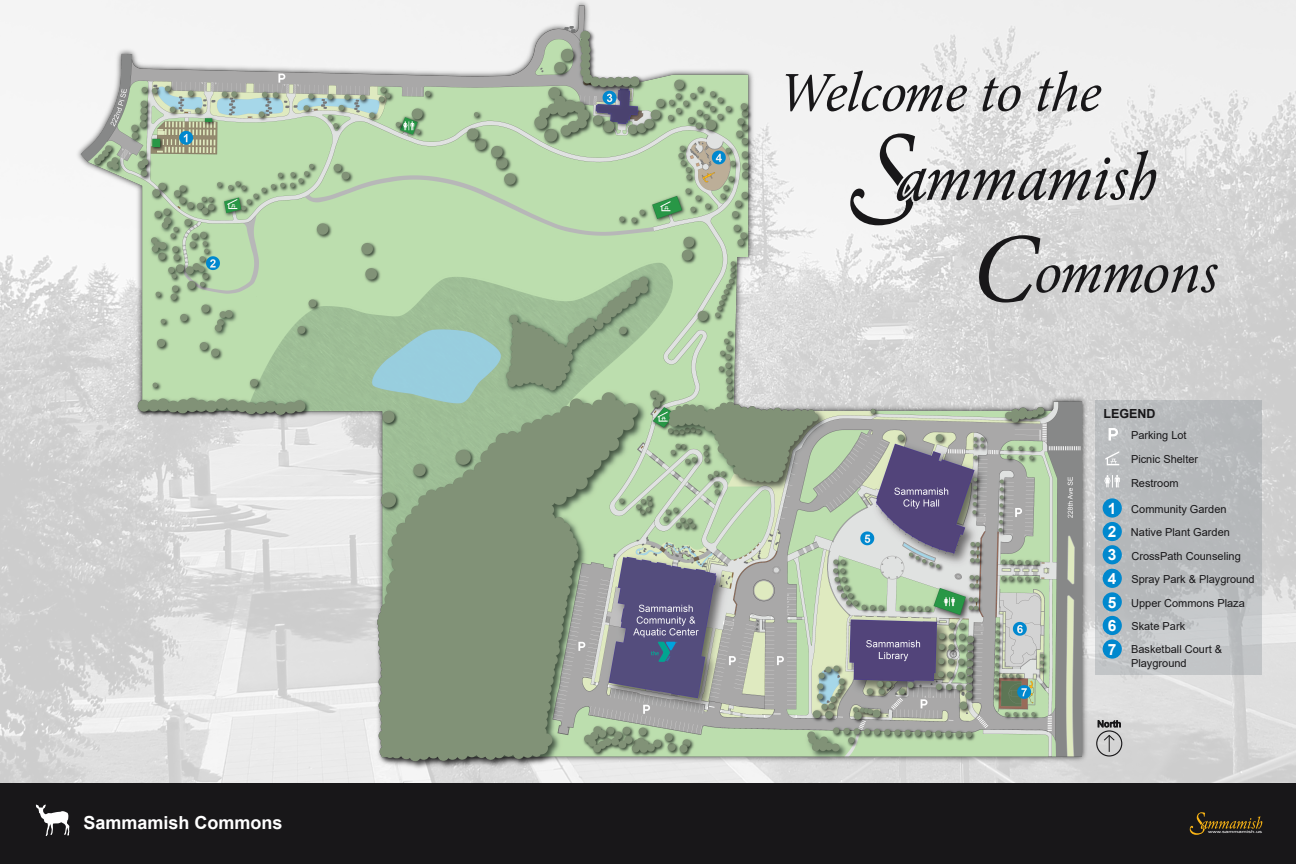
<style>
.page{position:relative;width:1296px;height:864px;background:#fff}
.page>*{position:absolute;margin:0;border:0;box-sizing:border-box;transform-origin:0 0}
.t1{font:italic 99px "Minion Pro";color:#181719}
.t2{font:italic 60px "Minion Pro";color:#181719}
.t3{font:italic 56.5px "Minion Pro";color:#181719}
.t4{font:700 18px "Arial";color:#fff}
.t5{font:700 15.5px "Arial";color:#fff}
.t6{font:700 12.5px "Arial";color:#181719}
.t7{font:11px/13.2px "Arial";color:#181719}
.t8{font:3.95px "Arial Narrow";color:#fff;scale:1.85 1}
</style>
<div class="page">
<img style="left:0;top:0;width:1296px;height:783px">
<div style="left:0;top:783px;width:1296px;height:81px;background:#181719"></div>
<div style="left:1095px;top:400px;width:166px;height:275px;background:linear-gradient(to bottom,#b5b7ba,#c0c3c6)"></div>
<svg style="left:1103px;top:734px;width:13px;height:18px"></svg>
<div style="left:1096px;top:730px;width:26px;height:27px;border:1px solid #181719;border-radius:50%"></div>
<svg style="left:1098px;top:720px;width:23px;height:8px"></svg>
<svg style="left:1109px;top:428px;width:9px;height:13px"></svg>
<svg style="left:1104px;top:475px;width:16px;height:13px"></svg>
<svg style="left:1105px;top:451px;width:14px;height:14px"></svg>
<div style="left:1103px;top:498px;width:19px;height:20px;background:#0088ce;border-radius:50%"></div>
<div style="left:1103px;top:522px;width:19px;height:19px;background:#0088ce;border-radius:50%"></div>
<div style="left:1103px;top:545px;width:19px;height:19px;background:#0088ce;border-radius:50%"></div>
<div style="left:1103px;top:569px;width:19px;height:19px;background:#0088ce;border-radius:50%"></div>
<div style="left:1103px;top:592px;width:19px;height:20px;background:#0088ce;border-radius:50%"></div>
<div style="left:1103px;top:616px;width:19px;height:19px;background:#0088ce;border-radius:50%"></div>
<div style="left:1103px;top:639px;width:19px;height:20px;background:#0088ce;border-radius:50%"></div>
<svg style="left:36px;top:805px;width:33px;height:31px"></svg>
<svg style="left:1190px;top:812px;width:72px;height:23px"></svg>
<img style="left:73px;top:0;width:1017px;height:773px">
<svg style="left:850px;top:133px;width:306px;height:92px"></svg>
<svg style="left:906px;top:85px;width:37px;height:27px"></svg>
<svg style="left:1201px;top:264px;width:17px;height:29px"></svg>
<svg style="left:1062px;top:264px;width:81px;height:29px;background:#8d8d8e"></svg>
<p class="t4" style="left:84px;top:810px;width:201px">Sammamish Commons</p>
<p class="t3" style="left:777px;top:54px;width:332px">Welco e to the</p>
<p class="t1" style="left:970px;top:202px;width:76px">C</p>
<p class="t2" style="left:1033px;top:232px;width:175px">o on</p>
<p class="t6" style="left:1103px;top:405px;width:54px">LEGEND</p>
<p class="t5" style="left:1108px;top:497px;width:10px">1</p>
<p class="t5" style="left:1108px;top:521px;width:10px">2</p>
<p class="t5" style="left:1108px;top:544px;width:10px">3</p>
<p class="t5" style="left:1108px;top:568px;width:10px">4</p>
<p class="t5" style="left:1108px;top:591px;width:10px">5</p>
<p class="t5" style="left:1108px;top:615px;width:10px">6</p>
<p class="t5" style="left:1108px;top:638px;width:10px">7</p>
<p class="t7" style="left:1131px;top:428px;width:57px">Parking Lot</p>
<p class="t7" style="left:1131px;top:453px;width:69px">Picnic Shelter</p>
<p class="t7" style="left:1131px;top:476px;width:49px">Restroom</p>
<p class="t7" style="left:1131px;top:502px;width:97px">Community Garden</p>
<p class="t7" style="left:1131px;top:526px;width:101px">Native Plant Garden</p>
<p class="t7" style="left:1131px;top:549px;width:111px">CrossPath Counseling</p>
<p class="t7" style="left:1131px;top:573px;width:125px">Spray Park &amp; Playground</p>
<p class="t7" style="left:1131px;top:596px;width:115px">Upper Commons Plaza</p>
<p class="t7" style="left:1131px;top:619px;width:55px">Skate Park</p>
<p class="t7" style="left:1131px;top:643px;width:93px">Basketball Court &amp;<br>Playground</p>
<p class="t8" style="left:1208px;top:829px;width:31px">www.sammamish.us</p>
</div>
